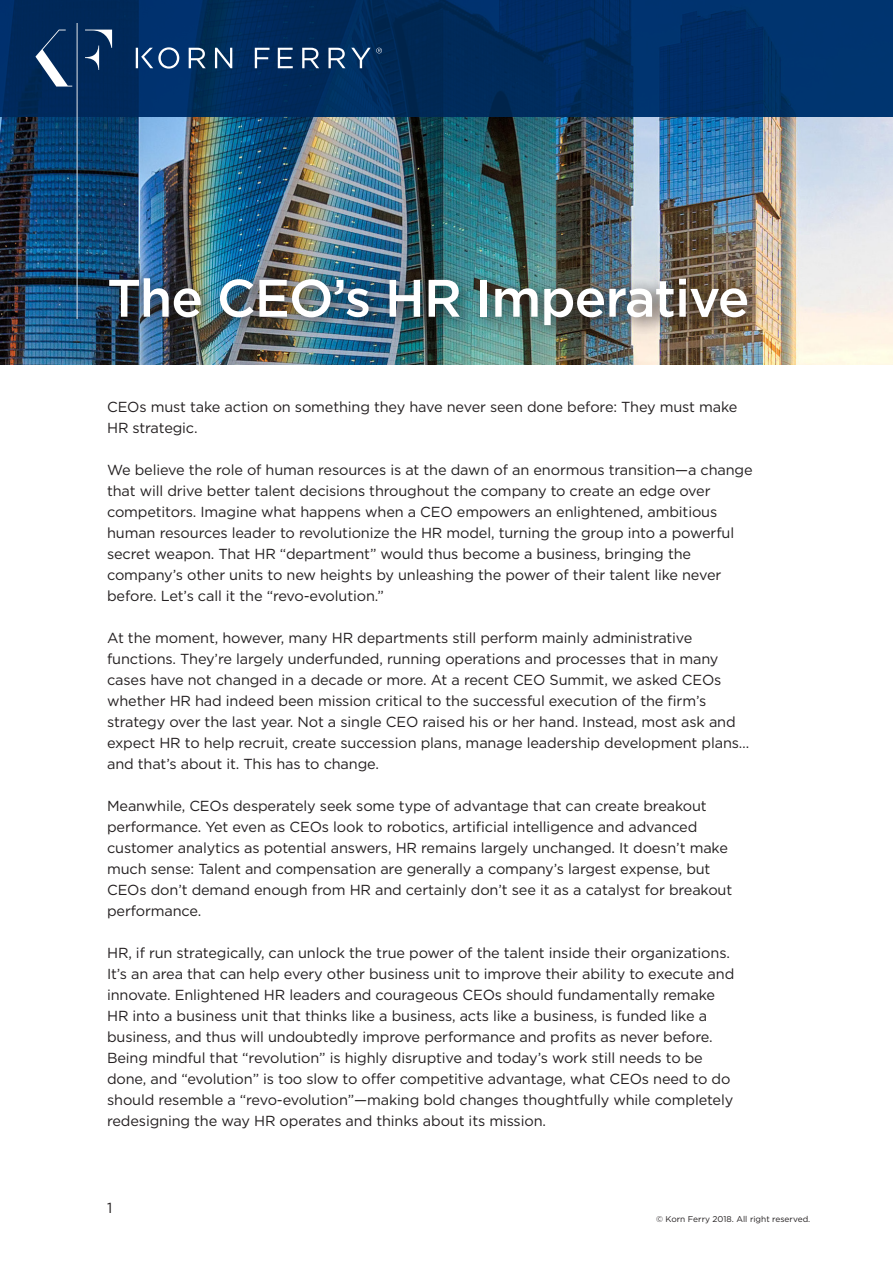
<style>
.page{position:relative;width:893px;height:1263px;background:#fff}
.page>*{position:absolute;margin:0;border:0;box-sizing:border-box;transform-origin:0 0}
.t1{font:500 52.65px "Gotham";letter-spacing:-.02em;color:#fff}
.t2{font:14.55px/21px "Gotham";letter-spacing:-.01em;color:#231f20}
.t3{font:8.4px "Gotham";color:#231f20}
</style>
<div class="page">
<img style="left:1px;top:116px;width:892px;height:248px">
<svg style="left:1px;top:0;width:892px;height:116px;background:#002d61"></svg>
<svg style="left:136px;top:47px;width:246px;height:22px;background:#345780"></svg>
<svg style="left:35px;top:23px;width:77px;height:295px;background:#124674"></svg>
<div style="left:99px;top:268px;width:667px;height:76px;background:#231f20;opacity:.78"></div>
<p class="t1" style="left:107px;top:264px;width:644px">The CEO’s HR Imperative</p>
<p class="t2" style="left:107px;top:396px;width:632px">CEOs must take action on something they have never seen done before: They must make<br>HR strategic.</p>
<p class="t2" style="left:107px;top:459px;width:647px">We believe the role of human resources is at the dawn of an enormous transition—a change that will drive better talent decisions throughout the company to create an edge over competitors. Imagine what happens when a CEO empowers an enlightened, ambitious human resources leader to revolutionize the HR model, turning the group into a powerful secret weapon. That HR “department” would thus become a business, bringing the company’s other units to new heights by unleashing the power of their talent like never before. Let’s call it the “revo-evolution.”</p>
<p class="t2" style="left:107px;top:627px;width:644px">At the moment, however, many HR departments still perform mainly administrative functions. They’re largely underfunded, running operations and processes that in many cases have not changed in a decade or more. At a recent CEO Summit, we asked CEOs whether HR had indeed been mission critical to the successful execution of the firm’s strategy over the last year. Not a single CEO raised his or her hand. Instead, most ask and expect HR to help recruit, create succession plans, manage leadership development plans… and that’s about it. This has to change.</p>
<p class="t2" style="left:107px;top:795px;width:627px">Meanwhile, CEOs desperately seek some type of advantage that can create breakout performance. Yet even as CEOs look to robotics, artificial intelligence and advanced customer analytics as potential answers, HR remains largely unchanged. It doesn’t make much sense: Talent and compensation are generally a company’s largest expense, but CEOs don’t demand enough from HR and certainly don’t see it as a catalyst for breakout performance.</p>
<p class="t2" style="left:107px;top:942px;width:629px">HR, if run strategically, can unlock the true power of the talent inside their organizations.<br>It’s an area that can help every other business unit to improve their ability to execute and innovate. Enlightened HR leaders and courageous CEOs should fundamentally remake HR into a business unit that thinks like a business, acts like a business, is funded like a business, and thus will undoubtedly improve performance and profits as never before.<br>Being mindful that “revolution” is highly disruptive and today’s work still needs to be done, and “evolution” is too slow to offer competitive advantage, what CEOs need to do should resemble a “revo-evolution”—making bold changes thoughtfully while completely redesigning the way HR operates and thinks about its mission.</p>
<p class="t2" style="left:107px;top:1197px;width:7px">1</p>
<p class="t3" style="left:656px;top:1214px;width:156px">© Korn Ferry 2018. All right reserved.</p>
</div>
